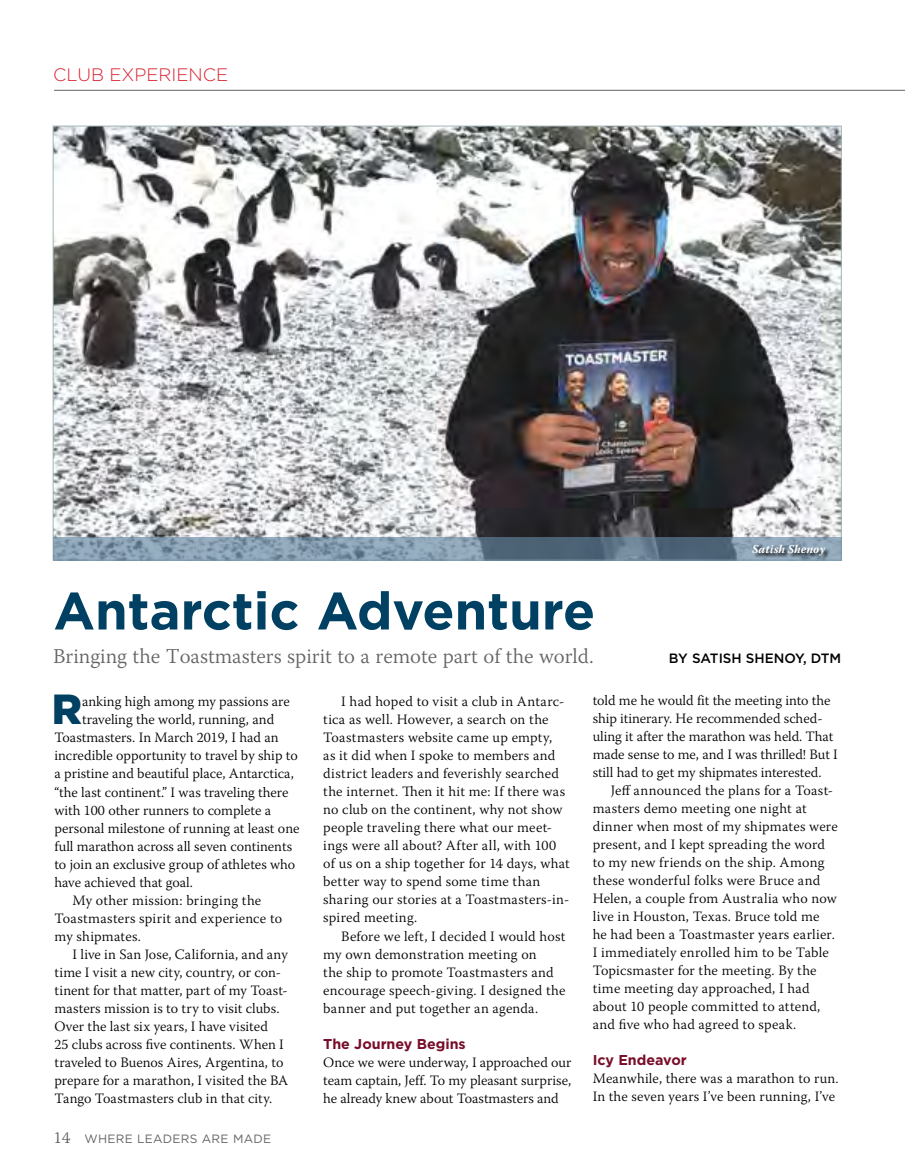
<style>
.page{position:relative;width:905px;height:1175px;background:#fff}
.page>*{position:absolute;margin:0;border:0;box-sizing:border-box;transform-origin:0 0}
.t1{font:700 52.5px "Gotham";color:#004062}
.t2{font:900 42px "Gotham";color:#004062}
.t3{font:300 21px "Warnock Pro";color:#636466}
.t4{font:300 18px "Gotham";color:#d82231}
.t5{font:300 14.25px/18px "Warnock Pro";letter-spacing:.01em;color:#000}
.t6{font:700 14.25px "Gotham";color:#770d29}
.t7{font:500 13.5px "Gotham";color:#000}
.t8{font:12px "Gotham";letter-spacing:.02em;color:#636466}
.t9{font:italic 700 12px "Warnock Pro";color:#fff}
.s1{font-family:"Warnock Pro";font-weight:300;font-size:16.5px;color:#58595b}
</style>
<div class="page">
<hr style="left:54px;top:90px;width:850px;height:1px;background:#636466">
<img style="left:55px;top:128px;width:784px;height:409px">
<svg style="left:53px;top:537px;width:788px;height:23px;background:#758da0"></svg>
<div style="left:753px;top:545px;width:77px;height:15px;background:#000;opacity:.75"></div>
<p class="t4" style="left:53px;top:63px;width:176px">CLUB EXPERIENCE</p>
<p class="t9" style="left:752px;top:542px;width:74px">Satish Shenoy</p>
<h1 class="t1" style="left:53px;top:576px;width:543px">Antarctic Adventure</h1>
<h3 class="t3" style="left:53px;top:643px;width:542px">Bringing the Toastmasters spirit to a remote part of the world.</h3>
<p class="t7" style="left:669px;top:649px;width:174px">BY SATISH SHENOY, DTM</p>
<h2 class="t2" style="left:52px;top:680px;width:32px">R</h2>
<p class="t5" style="left:82px;top:692px;width:209px">anking high among my passions are</p>
<p class="t5" style="left:592px;top:691px;width:247px">told me he would fit the meeting into the ship itinerary. He recommended sched&shy;uling it after the marathon was held. That made sense to me, and I was thrilled! But I still had to get my shipmates interested.</p>
<p class="t5" style="left:592px;top:781px;width:246px;text-indent:18px">Jeff announced the plans for a Toast&shy;masters demo meeting one night at dinner when most of my shipmates were present, and I kept spreading the word to my new friends on the ship. Among these wonderful folks were Bruce and Helen, a couple from Australia who now live in Houston, Texas. Bruce told me<br>he had been a Toastmaster years earlier.<br>I immediately enrolled him to be Table Topicsmaster for the meeting. By the time meeting day approached, I had about 10 people committed to attend, and five who had agreed to speak.</p>
<p class="t6" style="left:592px;top:1050px;width:96px">Icy Endeavor</p>
<p class="t5" style="left:592px;top:1069px;width:247px">Meanwhile, there was a marathon to run.<br>In the seven years I’ve been running, I’ve</p>
<p class="t5" style="left:323px;top:692px;width:248px;text-indent:18px">I had hoped to visit a club in Antarc&shy;tica as well. However, a search on the Toastmasters website came up empty,<br>as it did when I spoke to members and district leaders and feverishly searched the internet. Then it hit me: If there was no club on the continent, why not show people traveling there what our meet&shy;ings were all about? After all, with 100 of us on a ship together for 14 days, what better way to spend some time than sharing our stories at a Toastmasters-in&shy;spired meeting.</p>
<p class="t5" style="left:323px;top:926px;width:244px;text-indent:18px">Before we left, I decided I would host my own demonstration meeting on<br>the ship to promote Toastmasters and encourage speech-giving. I designed the banner and put together an agenda.</p>
<p class="t6" style="left:323px;top:1034px;width:144px">The Journey Begins</p>
<p class="t5" style="left:323px;top:1052px;width:250px;text-align:justify">Once we were underway, I approached our team captain, Jeff. To my pleasant surprise, he already knew about Toastmasters and</p>
<p class="t5" style="left:82px;top:710px;width:194px">traveling the world, running, and</p>
<p class="t5" style="left:54px;top:728px;width:226px">Toastmasters. In March 2019, I had an</p>
<p class="t5" style="left:54px;top:746px;width:245px">incredible opportunity to travel by ship to</p>
<p class="t5" style="left:54px;top:764px;width:241px">a pristine and beautiful place, Antarctica,</p>
<p class="t5" style="left:54px;top:782px;width:235px">“the last continent.” I was traveling there</p>
<p class="t5" style="left:54px;top:800px;width:218px">with 100 other runners to complete a</p>
<p class="t5" style="left:54px;top:818px;width:246px">personal milestone of running at least one</p>
<p class="t5" style="left:54px;top:836px;width:239px">full marathon across all seven continents</p>
<p class="t5" style="left:54px;top:854px;width:242px">to join an exclusive group of athletes who</p>
<p class="t5" style="left:54px;top:872px;width:140px">have achieved that goal.</p>
<p class="t5" style="left:72px;top:890px;width:190px">My other mission: bringing the</p>
<p class="t5" style="left:54px;top:908px;width:229px">Toastmasters spirit and experience to</p>
<p class="t5" style="left:54px;top:926px;width:88px">my shipmates.</p>
<p class="t5" style="left:72px;top:944px;width:217px">I live in San Jose, California, and any</p>
<p class="t5" style="left:54px;top:962px;width:228px">time I visit a new city, country, or con-</p>
<p class="t5" style="left:54px;top:980px;width:234px">tinent for that matter, part of my Toast-</p>
<p class="t5" style="left:54px;top:998px;width:226px">masters mission is to try to visit clubs.</p>
<p class="t5" style="left:54px;top:1016px;width:215px">Over the last six years, I have visited</p>
<p class="t5" style="left:54px;top:1034px;width:231px">25 clubs across five continents. When I</p>
<p class="t5" style="left:54px;top:1052px;width:230px">traveled to Buenos Aires, Argentina, to</p>
<p class="t5" style="left:54px;top:1070px;width:235px">prepare for a marathon, I visited the BA</p>
<p class="t5" style="left:54px;top:1088px;width:219px">Tango Toastmasters club in that city.</p>
<p class="t8" style="left:54px;top:1131px;width:219px"><span class="s1">14</span> WHERE LEADERS ARE MADE</p>
</div>
